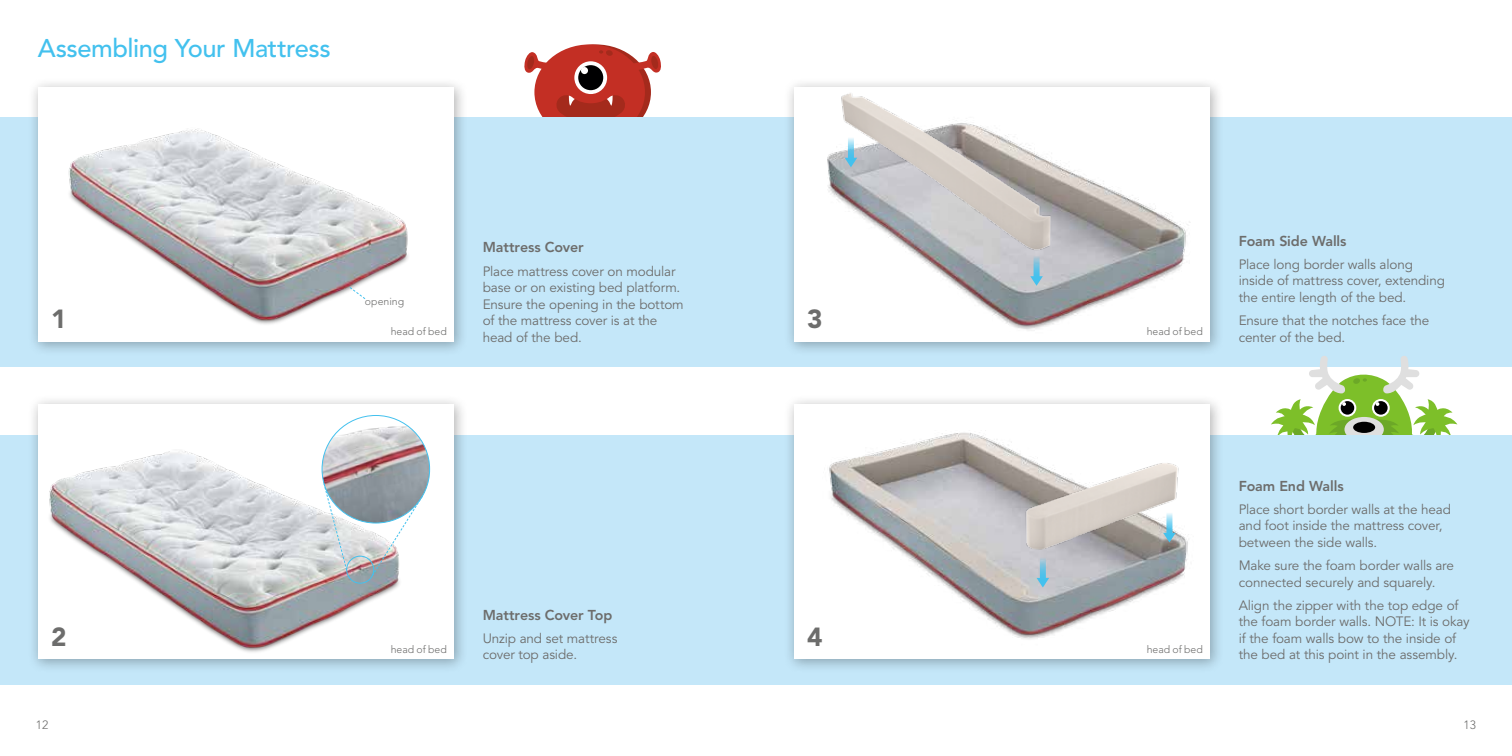
<style>
.page{position:relative;width:1512px;height:756px;background:#fff}
.page>*{position:absolute;margin:0;border:0;box-sizing:border-box;transform-origin:0 0}
.t1{font:900 26.1px "Avenir LT Std";color:#6d6d6c}
.t2{font:500 25.5px "Avenir LT Std";letter-spacing:-.02em;color:#43c1ee}
.t3{font:800 14.25px "Avenir LT Std";letter-spacing:-.005em;color:#6d6d6c}
.t4{font:13.5px/16.5px "Avenir LT Std";letter-spacing:-.01em;color:#6d6d6c}
.t5{font:300 12px "Avenir LT Std";color:#6d6d6c}
.t6{font:300 10.5px "Avenir LT Std";color:#6d6d6c}
</style>
<div class="page">
<svg style="left:504px;top:44px;width:178px;height:74px"></svg>
<div style="left:0;top:118px;width:1512px;height:249px;background:#c4e7f9"></div>
<svg style="left:1271px;top:356px;width:186px;height:79px"></svg>
<div style="left:1344px;top:417px;width:40px;height:25px;background:#dfdfdf;border-radius:50%"></div>
<div style="left:1353px;top:422px;width:22px;height:11px;background:#000001;border-radius:50%"></div>
<div style="left:0;top:435px;width:1512px;height:249px;background:#c4e7f9"></div>
<div style="left:28px;top:77px;width:440px;height:279px;background:#000001;opacity:.3"></div>
<div style="left:38px;top:87px;width:416px;height:255px;background:#fff"></div>
<div style="left:28px;top:394px;width:440px;height:280px;background:#000001;opacity:.3"></div>
<div style="left:38px;top:404px;width:416px;height:255px;background:#fff"></div>
<div style="left:784px;top:77px;width:440px;height:279px;background:#000001;opacity:.3"></div>
<div style="left:794px;top:87px;width:416px;height:255px;background:#fff"></div>
<div style="left:784px;top:394px;width:440px;height:280px;background:#000001;opacity:.3"></div>
<img style="left:68px;top:129px;width:340px;height:196px">
<img style="left:49px;top:439px;width:351px;height:213px">
<img style="left:963px;top:174px;width:227px;height:157px">
<img style="left:796px;top:404px;width:428px;height:259px">
<img style="left:811px;top:77px;width:265px;height:215px">
<svg style="left:845px;top:136px;width:12px;height:31px"></svg>
<svg style="left:1030px;top:254px;width:13px;height:32px"></svg>
<svg style="left:1037px;top:562px;width:12px;height:26px"></svg>
<img style="left:1008px;top:438px;width:189px;height:124px">
<img style="left:322px;top:415px;width:108px;height:108px;border-radius:54px">
<div style="left:346px;top:556px;width:28px;height:28px;border:1px solid #43c1ee;border-radius:50%"></div>
<svg style="left:371px;top:495px;width:52px;height:81px"></svg>
<svg style="left:323px;top:483px;width:25px;height:88px;background:#c6cfd3"></svg>
<svg style="left:349px;top:286px;width:17px;height:14px"></svg>
<h2 class="t2" style="left:38px;top:34px;width:294px">Assembling Your Mattress</h2>
<h1 class="t1" style="left:51px;top:303px;width:17px">1</h1>
<p class="t6" style="left:365px;top:295px;width:41px">opening</p>
<p class="t6" style="left:391px;top:325px;width:58px">head of bed</p>
<p class="t3" style="left:483px;top:239px;width:102px">Mattress Cover</p>
<p class="t4" style="left:483px;top:263px;width:203px">Place mattress cover on modular base or on existing bed platform.<br>Ensure the opening in the bottom of the mattress cover is at the head of the bed.</p>
<h1 class="t1" style="left:51px;top:621px;width:17px">2</h1>
<p class="t6" style="left:391px;top:643px;width:58px">head of bed</p>
<p class="t3" style="left:483px;top:606px;width:131px">Mattress Cover Top</p>
<p class="t4" style="left:483px;top:630px;width:136px">Unzip and set mattress cover top aside.</p>
<h1 class="t1" style="left:807px;top:303px;width:17px">3</h1>
<h1 class="t1" style="left:807px;top:621px;width:17px">4</h1>
<p class="t6" style="left:1147px;top:325px;width:58px">head of bed</p>
<p class="t3" style="left:1239px;top:232px;width:109px">Foam Side Walls</p>
<p class="t4" style="left:1239px;top:256px;width:208px">Place long border walls along inside of mattress cover, extending the entire length of the bed.</p>
<p class="t4" style="left:1239px;top:313px;width:192px">Ensure that the notches face the center of the bed.</p>
<p class="t6" style="left:1147px;top:643px;width:58px">head of bed</p>
<p class="t3" style="left:1239px;top:477px;width:106px">Foam End Walls</p>
<p class="t4" style="left:1239px;top:501px;width:214px">Place short border walls at the head and foot inside the mattress cover, between the side walls.</p>
<p class="t4" style="left:1239px;top:558px;width:217px">Make sure the foam border walls are connected securely and squarely.</p>
<p class="t4" style="left:1239px;top:597px;width:233px">Align the zipper with the top edge of the foam border walls. NOTE: It is okay if the foam walls bow to the inside of the bed at this point in the assembly.</p>
<p class="t5" style="left:36px;top:718px;width:14px">12</p>
<p class="t5" style="left:1464px;top:718px;width:14px">13</p>
</div>
